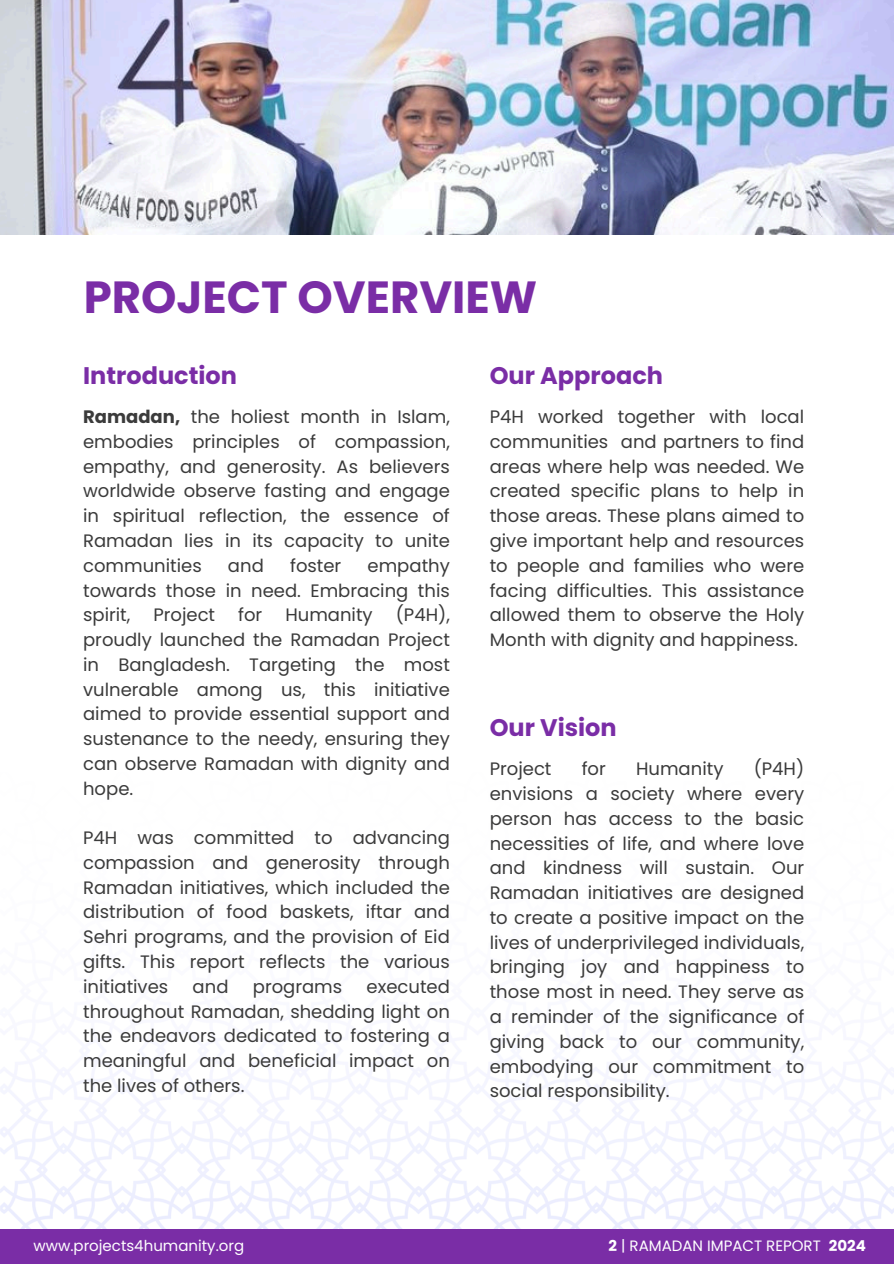
<style>
.page{position:relative;width:894px;height:1264px;background:#fff}
.page>*{position:absolute;margin:0;border:0;box-sizing:border-box;transform-origin:0 0}
.t1{font:700 45px "Poppins";color:#7a2da6}
.t2{font:700 24px "Poppins";color:#7a2da6}
.t3{font:18px/24.8px "Poppins";color:#3b3b3b;text-align:justify}
.t4{font:15px "Poppins";color:#fff}
.s1{font-weight:700}
</style>
<div class="page">
<img style="left:0;top:0;width:893px;height:234px">
<div style="left:0;top:1228px;width:893px;height:35px;background:#7a2da6"></div>
<h1 class="t1" style="left:84px;top:266px;width:455px">PROJECT OVERVIEW</h1>
<h2 class="t2" style="left:83px;top:359px;width:155px">Introduction</h2>
<h3 class="t2" style="left:489px;top:359px;width:175px">Our Approach</h3>
<h2 class="t3" style="left:83px;top:404px;width:368px"><span class="s1">Ramadan,</span> the holiest month in Islam, embodies principles of compassion, empathy, and generosity. As believers worldwide observe fasting and engage in spiritual reflection, the essence of Ramadan lies in its capacity to unite communities</h2>
<h2 class="t3" style="left:228px;top:553px;width:37px">and</h2>
<h2 class="t3" style="left:290px;top:553px;width:53px">foster</h2>
<h2 class="t3" style="left:83px;top:553px;width:368px;text-indent:284px">empathy towards those in need. Embracing this spirit,</h2>
<h2 class="t3" style="left:83px;top:602px;width:368px;text-indent:312px">(P4H), proudly launched the Ramadan Project in Bangladesh. Targeting the most vulnerable among us, this initiative aimed to provide essential support and sustenance to the needy, ensuring they can observe Ramadan with dignity and hope.</h2>
<h2 class="t3" style="left:83px;top:825px;width:368px">P4H was committed to advancing compassion and generosity through Ramadan initiatives, which included the distribution of food baskets, iftar and Sehri programs, and the provision of Eid gifts. This report reflects the various initiatives</h2>
<h2 class="t3" style="left:153px;top:602px;width:63px">Project</h2>
<h2 class="t3" style="left:238px;top:602px;width:26px">for</h2>
<h2 class="t3" style="left:285px;top:602px;width:89px">Humanity</h2>
<h2 class="t3" style="left:83px;top:974px;width:368px;text-indent:283px">executed throughout Ramadan, shedding light on the endeavors dedicated to fostering a meaningful and beneficial impact on the lives of others.</h2>
<h2 class="t3" style="left:192px;top:974px;width:37px">and</h2>
<h2 class="t3" style="left:253px;top:974px;width:91px">programs</h2>
<h3 class="t3" style="left:489px;top:404px;width:316px">P4H worked together with local communities and partners to find areas where help was needed. We created specific plans to help in those areas. These plans aimed to give important help and resources to people and families who were facing difficulties. This assistance allowed them to observe the Holy Month with dignity and happiness.</h3>
<h3 class="t2" style="left:489px;top:711px;width:128px">Our Vision</h3>
<h3 class="t3" style="left:489px;top:756px;width:316px;text-indent:264px">(P4H) envisions a society where every person has access to the basic necessities of life, and where love and kindness will sustain. Our Ramadan initiatives are designed to create a positive impact on the lives of underprivileged individuals, bringing joy and happiness to those most in need. They serve as a reminder of the significance of giving back to our community, embodying our commitment to social responsibility.</h3>
<h3 class="t3" style="left:489px;top:756px;width:63px">Project</h3>
<h3 class="t3" style="left:581px;top:756px;width:26px">for</h3>
<h3 class="t3" style="left:636px;top:756px;width:89px">Humanity</h3>
<p class="t4" style="left:33px;top:1234px;width:212px">www.projects4humanity.org</p>
<p class="t4" style="left:608px;top:1234px;width:259px"><span class="s1">2</span> | RAMADAN IMPACT REPORT <span class="s1">2024</span></p>
</div>
